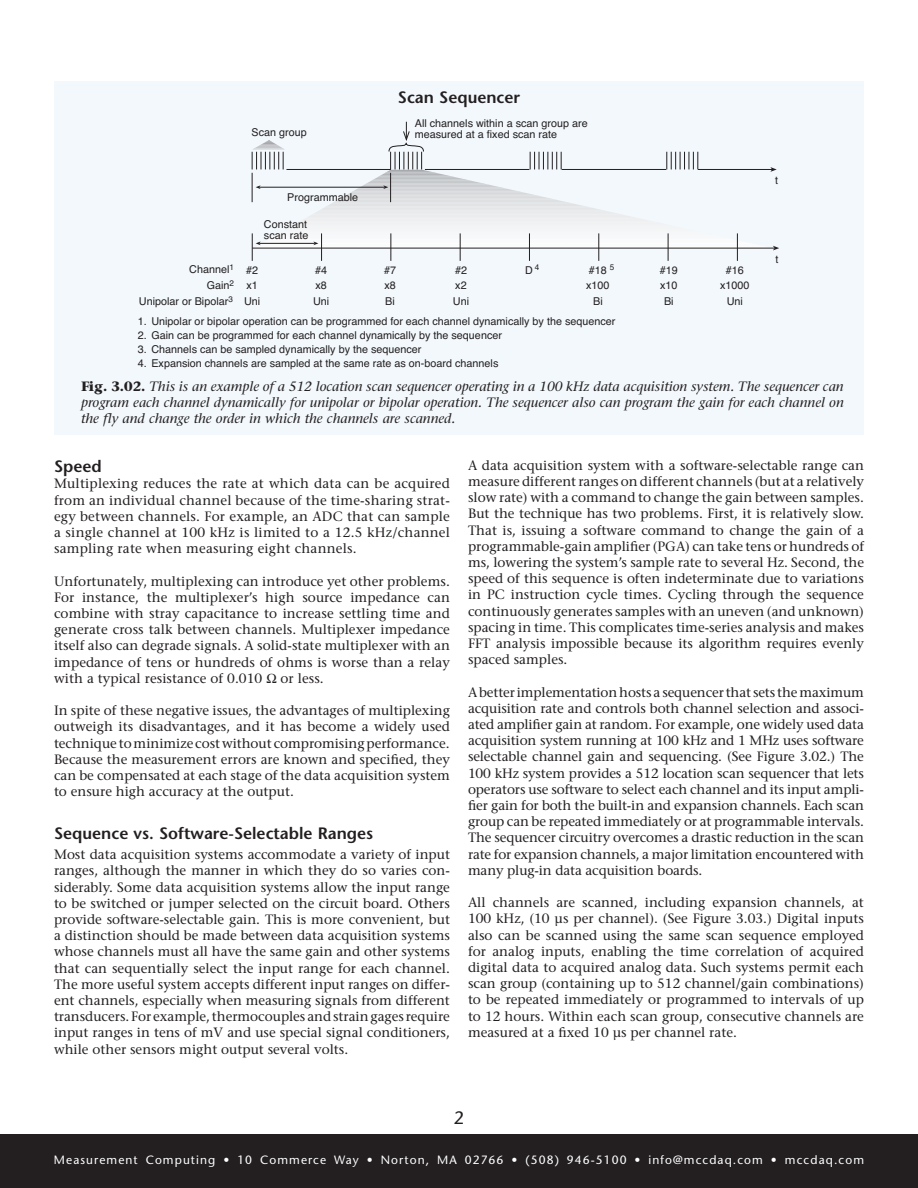
<style>
.page{position:relative;width:918px;height:1188px;background:#fff}
.page>*{position:absolute;margin:0;border:0;box-sizing:border-box;transform-origin:0 0}
.t1{font:18px "Stone Sans";color:#231f20}
.t2{font:600 16.5px "Stone Sans";color:#231f20}
.t3{font:13.5px/16.2px "Stone Serif";color:#231f20;text-align:justify}
.t4{font:italic 13.5px/16.2px "Stone Serif";color:#231f20;text-align:justify}
.t5{font:12px "Stone Sans";letter-spacing:.09em;color:#fff}
.t6{font:10.8px/15.9px "Helvetica";color:#231f20}
.t7{font:8.1px "Helvetica";color:#231f20}
.s1{font-weight:700;font-style:normal}
</style>
<div class="page">
<div style="left:0;top:1134px;width:918px;height:54px;background:#231f20"></div>
<div style="left:54px;top:81px;width:810px;height:354px;background:#f2f8fc"></div>
<svg style="left:252px;top:122px;width:527px;height:139px"></svg>
<p class="t2" style="left:398px;top:87px;width:124px">Scan Sequencer</p>
<p class="t6" style="left:252px;top:125px;width:57px">Scan group</p>
<p class="t6" style="left:415px;top:118px;width:174px;line-height:10.8px">All channels within a scan group are measured at a fixed scan rate</p>
<p class="t6" style="left:287px;top:190px;width:72px">Programmable</p>
<p class="t6" style="left:264px;top:219px;width:46px;line-height:10.8px">Constant scan rate</p>
<p class="t6" style="left:139px;top:261px;width:97px;text-align:right">Channel<sup>1<br></sup>Gain<sup>2<br></sup>Unipolar or Bipolar<sup>3</sup></p>
<p class="t7" style="left:535px;top:261px;width:6px">4</p>
<p class="t7" style="left:610px;top:261px;width:6px">5</p>
<p class="t6" style="left:138px;top:314px;width:479px">1. Unipolar or bipolar operation can be programmed for each channel dynamically by the sequencer</p>
<p class="t6" style="left:138px;top:328px;width:366px">2. Gain can be programmed for each channel dynamically by the sequencer</p>
<p class="t6" style="left:138px;top:342px;width:285px">3. Channels can be sampled dynamically by the sequencer</p>
<p class="t6" style="left:138px;top:356px;width:362px">4. Expansion channels are sampled at the same rate as on-board channels</p>
<p class="t6" style="left:246px;top:262px;width:14px">#2</p>
<p class="t6" style="left:315px;top:262px;width:14px">#4</p>
<p class="t6" style="left:384px;top:262px;width:14px">#7</p>
<p class="t6" style="left:455px;top:262px;width:14px">#2</p>
<p class="t6" style="left:525px;top:262px;width:9px">D</p>
<p class="t6" style="left:589px;top:262px;width:20px">#18</p>
<p class="t6" style="left:660px;top:262px;width:20px">#19</p>
<p class="t6" style="left:726px;top:262px;width:20px">#16</p>
<p class="t6" style="left:246px;top:278px;width:13px">x1</p>
<p class="t6" style="left:315px;top:278px;width:13px">x8</p>
<p class="t6" style="left:384px;top:278px;width:13px">x8</p>
<p class="t6" style="left:455px;top:278px;width:13px">x2</p>
<p class="t6" style="left:586px;top:278px;width:25px">x100</p>
<p class="t6" style="left:660px;top:278px;width:19px">x10</p>
<p class="t6" style="left:720px;top:278px;width:31px">x1000</p>
<p class="t6" style="left:244px;top:293px;width:18px">Uni</p>
<p class="t6" style="left:313px;top:293px;width:18px">Uni</p>
<p class="t6" style="left:385px;top:293px;width:11px">Bi</p>
<p class="t6" style="left:453px;top:293px;width:18px">Uni</p>
<p class="t6" style="left:593px;top:293px;width:11px">Bi</p>
<p class="t6" style="left:664px;top:293px;width:11px">Bi</p>
<p class="t6" style="left:727px;top:293px;width:18px">Uni</p>
<p class="t6" style="left:775px;top:172px;width:5px">t</p>
<p class="t6" style="left:775px;top:251px;width:5px">t</p>
<p class="t4" style="left:81px;top:378px;width:764px"><span class="s1">Fig. 3.02.</span> This is an example of a 512 location scan sequencer operating in a 100 kHz data acquisition system. The sequencer can program each channel dynamically for unipolar or bipolar operation. The sequencer also can program the gain for each channel on the fly and change the order in which the channels are scanned.</p>
<p class="t2" style="left:54px;top:456px;width:49px">Speed</p>
<p class="t3" style="left:54px;top:475px;width:398px">Multiplexing reduces the rate at which data can be acquired from an individual channel because of the time-sharing strat&shy;egy between channels. For example, an ADC that can sample a single channel at 100 kHz is limited to a 12.5 kHz/channel sampling rate when measuring eight channels.</p>
<p class="t3" style="left:54px;top:573px;width:398px">Unfortunately, multiplexing can introduce yet other problems.<br>For instance, the multiplexer’s high source impedance can combine with stray capacitance to increase settling time and generate cross talk between channels. Multiplexer impedance itself also can degrade signals. A solid-state multiplexer with an impedance of tens or hundreds of ohms is worse than a relay with a typical resistance of 0.010</p>
<p class="t3" style="left:281px;top:670px;width:45px">or less.</p>
<p class="t3" style="left:54px;top:702px;width:398px">In spite of these negative issues, the advantages of multiplexing outweigh its disadvantages, and it has become a widely used technique to minimize cost without compromising performance.<br>Because the measurement errors are known and specified, they can be compensated at each stage of the data acquisition system to ensure high accuracy at the output.</p>
<p class="t2" style="left:54px;top:823px;width:321px">Sequence vs. Software-Selectable Ranges</p>
<p class="t3" style="left:54px;top:846px;width:398px">Most data acquisition systems accommodate a variety of input ranges, although the manner in which they do so varies con&shy;siderably. Some data acquisition systems allow the input range to be switched or jumper selected on the circuit board. Others provide software-selectable gain. This is more convenient, but a distinction should be made between data acquisition systems whose channels must all have the same gain and other systems that can sequentially select the input range for each channel.<br>The more useful system accepts different input ranges on differ&shy;ent channels, especially when measuring signals from different transducers. For example, thermocouples and strain gages require input ranges in tens of mV and use special signal conditioners, while other sensors might output several volts.</p>
<p class="t3" style="left:468px;top:457px;width:398px">A data acquisition system with a software-selectable range can measure different ranges on different channels (but at a relatively slow rate) with a command to change the gain between samples.<br>But the technique has two problems. First, it is relatively slow.<br>That is, issuing a software command to change the gain of a programmable-gain amplifier (PGA) can take tens or hundreds of ms, lowering the system’s sample rate to several Hz. Second, the speed of this sequence is often indeterminate due to variations in PC instruction cycle times. Cycling through the sequence continuously generates samples with an uneven (and unknown) spacing in time. This complicates time-series analysis and makes FFT analysis impossible because its algorithm requires evenly spaced samples.</p>
<p class="t3" style="left:468px;top:684px;width:398px">A better implementation hosts a sequencer that sets the maximum acquisition rate and controls both channel selection and associ&shy;ated amplifier gain at random. For example, one widely used data acquisition system running at 100 kHz and 1 MHz uses software selectable channel gain and sequencing. (See Figure 3.02.) The 100 kHz system provides a 512 location scan sequencer that lets operators use software to select each channel and its input ampli&shy;fier gain for both the built-in and expansion channels. Each scan group can be repeated immediately or at programmable intervals.<br>The sequencer circuitry overcomes a drastic reduction in the scan rate for expansion channels, a major limitation encountered with many plug-in data acquisition boards.</p>
<p class="t3" style="left:468px;top:894px;width:398px">All channels are scanned, including expansion channels, at 100 kHz, (10 µs per channel). (See Figure 3.03.) Digital inputs also can be scanned using the same scan sequence employed for analog inputs, enabling the time correlation of acquired digital data to acquired analog data. Such systems permit each scan group (containing up to 512 channel/gain combinations) to be repeated immediately or programmed to intervals of up to 12 hours. Within each scan group, consecutive channels are measured at a fixed 10 µs per channel rate.</p>
<h1 class="t1" style="left:454px;top:1107px;width:12px">2</h1>
<p class="t5" style="left:54px;top:1152px;width:812px">Measurement Computing • 10 Commerce Way • Norton, MA 02766 • (508) 946-5100 • info@mccdaq.com • mccdaq.com</p>
</div>
